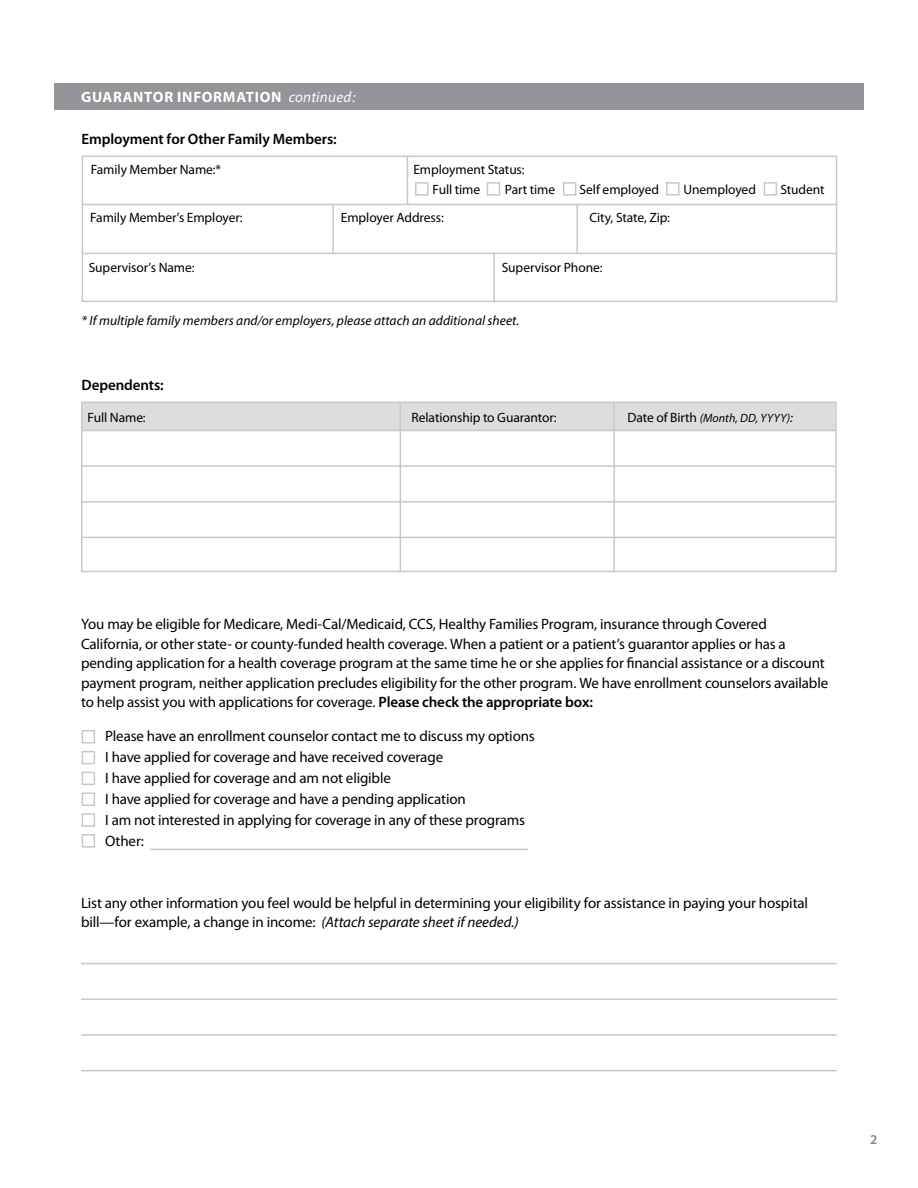
<style>
.page{position:relative;width:918px;height:1188px;background:#fff}
.page>*{position:absolute;margin:0;border:0;box-sizing:border-box;transform-origin:0 0}
.t1{font:15px/19.5px "Myriad Pro";letter-spacing:-.01em;color:#000}
.t2{font:600 15px "Myriad Pro";letter-spacing:-.005em;color:#000}
.t3{font:700 15px "Myriad Pro";letter-spacing:.045em;color:#fff}
.t4{font:13.5px/19.5px "Myriad Pro";letter-spacing:-.005em;color:#000}
.t5{font:italic 13.5px "Myriad Pro";letter-spacing:.005em;color:#000}
.t6{font:600 13.5px "Myriad Pro";color:#808285}
.t7{font:italic 12px "Myriad Pro";letter-spacing:.01em;color:#000}
.s1{font-weight:400;font-style:italic}
.s2{font-style:normal;font-size:13.5px}
.s3{font-size:13.5px}
.s4{font-weight:600}
.s5{font-style:italic}
</style>
<div class="page">
<div style="left:54px;top:83px;width:810px;height:27px;background:#939598"></div>
<hr style="left:81px;top:963px;width:756px;height:1px;background:#c7c8ca">
<hr style="left:150px;top:849px;width:378px;height:1px;background:#c7c8ca">
<hr style="left:81px;top:999px;width:756px;height:1px;background:#c7c8ca">
<hr style="left:81px;top:1034px;width:756px;height:2px;background:#c7c8ca">
<hr style="left:81px;top:1070px;width:756px;height:1px;background:#c7c8ca">
<svg style="left:81px;top:401px;width:756px;height:172px"></svg>
<hr style="left:82px;top:430px;width:753px;height:1px;background:#c7c8ca">
<hr style="left:82px;top:465px;width:753px;height:2px;background:#c7c8ca">
<hr style="left:82px;top:501px;width:753px;height:2px;background:#c7c8ca">
<hr style="left:82px;top:537px;width:753px;height:1px;background:#c7c8ca">
<div style="left:82px;top:751px;width:13px;height:13px;border:2px solid #c7c8ca"></div>
<div style="left:82px;top:730px;width:13px;height:14px;border:2px solid #c7c8ca"></div>
<div style="left:82px;top:772px;width:13px;height:13px;border:2px solid #c7c8ca"></div>
<div style="left:82px;top:792px;width:13px;height:14px;border:2px solid #c7c8ca"></div>
<div style="left:82px;top:813px;width:13px;height:14px;border:2px solid #c7c8ca"></div>
<div style="left:82px;top:834px;width:13px;height:14px;border:2px solid #c7c8ca"></div>
<svg style="left:81px;top:155px;width:757px;height:147px"></svg>
<hr style="left:83px;top:204px;width:753px;height:1px;background:#c7c8ca">
<hr style="left:83px;top:253px;width:753px;height:1px;background:#c7c8ca">
<hr style="left:576px;top:205px;width:2px;height:48px;background:#c7c8ca">
<hr style="left:332px;top:205px;width:2px;height:48px;background:#c7c8ca">
<hr style="left:493px;top:253px;width:2px;height:48px;background:#c7c8ca">
<hr style="left:407px;top:156px;width:1px;height:48px;background:#c7c8ca">
<div style="left:415px;top:182px;width:14px;height:14px;border:2px solid #c7c8ca"></div>
<div style="left:487px;top:182px;width:13px;height:14px;border:2px solid #c7c8ca"></div>
<div style="left:563px;top:182px;width:13px;height:14px;border:2px solid #c7c8ca"></div>
<div style="left:666px;top:182px;width:14px;height:14px;border:2px solid #c7c8ca"></div>
<div style="left:764px;top:182px;width:13px;height:14px;border:2px solid #c7c8ca"></div>
<p class="t3" style="left:81px;top:87px;width:276px">GUARANTOR INFORMATION <span class="s1">continued:</span></p>
<p class="t2" style="left:82px;top:131px;width:257px">Employment for Other Family Members:</p>
<p class="t4" style="left:91px;top:160px;width:132px">Family Member Name:*</p>
<p class="t4" style="left:433px;top:160px;width:94px;text-indent:-19px">Employment Status:<br>Full time</p>
<p class="t4" style="left:505px;top:180px;width:52px">Part time</p>
<p class="t4" style="left:580px;top:180px;width:81px">Self employed</p>
<p class="t4" style="left:684px;top:180px;width:74px">Unemployed</p>
<p class="t4" style="left:780px;top:180px;width:46px">Student</p>
<p class="t4" style="left:90px;top:208px;width:154px">Family Member’s Employer:</p>
<p class="t4" style="left:589px;top:208px;width:82px">City, State, Zip:</p>
<p class="t4" style="left:341px;top:208px;width:104px">Employer Address:</p>
<p class="t4" style="left:89px;top:258px;width:107px">Supervisor’s Name:</p>
<p class="t4" style="left:502px;top:258px;width:102px">Supervisor Phone:</p>
<p class="t5" style="left:82px;top:312px;width:439px">* If multiple family members and/or employers, please attach an additional sheet.</p>
<p class="t2" style="left:82px;top:377px;width:84px">Dependents:</p>
<p class="t4" style="left:88px;top:408px;width:60px">Full Name:</p>
<p class="t4" style="left:412px;top:408px;width:147px">Relationship to Guarantor:</p>
<p class="t7" style="left:628px;top:410px;width:167px"><span class="s2">Date of Birth</span> (Month, DD, YYYY)<span class="s3">:</span></p>
<p class="t1" style="left:81px;top:615px;width:749px">You may be eligible for Medicare, Medi-Cal/Medicaid, CCS, Healthy Families Program, insurance through Covered California, or other state- or county-funded health coverage. When a patient or a patient’s guarantor applies or has a pending application for a health coverage program at the same time he or she applies for financial assistance or a discount payment program, neither application precludes eligibility for the other program. We have enrollment counselors available to help assist you with applications for coverage. <span class="s4">Please check the appropriate box:</span></p>
<p class="t1" style="left:105px;top:726px;width:431px;line-height:21px">Please have an enrollment counselor contact me to discuss my options I have applied for coverage and have received coverage<br>I have applied for coverage and am not eligible<br>I have applied for coverage and have a pending application<br>I am not interested in applying for coverage in any of these programs Other:</p>
<p class="t1" style="left:81px;top:893px;width:729px">List any other information you feel would be helpful in determining your eligibility for assistance in paying your hospital bill—for example, a change in income: <span class="s5">(Attach separate sheet if needed.)</span></p>
<p class="t6" style="left:870px;top:1132px;width:9px">2</p>
</div>
